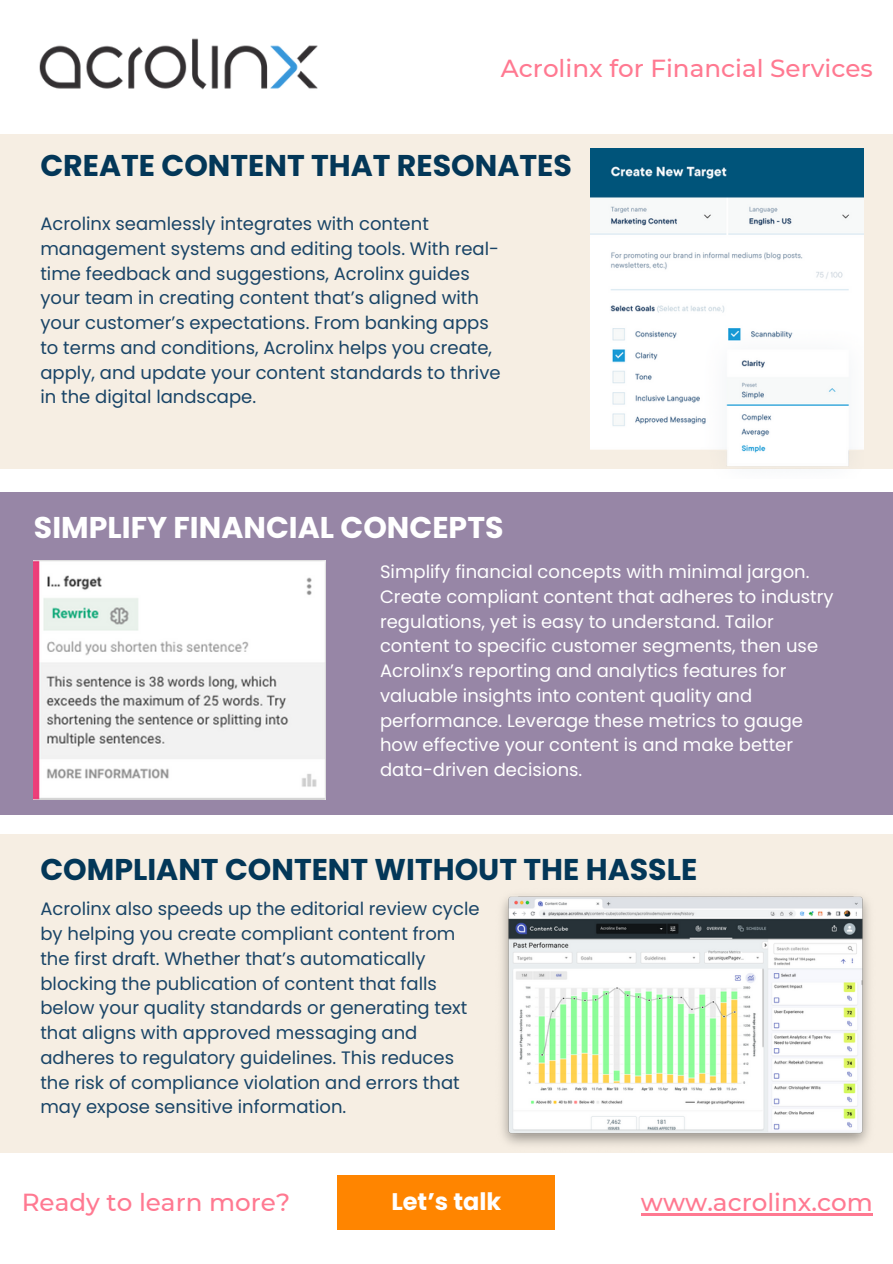
<style>
.page{position:relative;width:893px;height:1264px;background:#fff}
.page>*{position:absolute;margin:0;border:0;box-sizing:border-box;transform-origin:0 0}
.t1{font:700 30px "Poppins";color:#033758}
.t2{font:700 30px "Poppins";color:#fff}
.t3{font:500 24.6px "Montserrat";color:#ff7991}
.t4{font:700 24px "Poppins";color:#fff}
.t5{font:18px/24.8px "Poppins";color:#194467}
.t6{font:18px/24.8px "Poppins";color:#fff}
</style>
<div class="page">
<div style="left:0;top:134px;width:892px;height:335px;background:#f6eee3"></div>
<img style="left:39px;top:38px;width:279px;height:52px">
<div style="left:0;top:492px;width:892px;height:322px;background:#9786a6"></div>
<div style="left:0;top:834px;width:892px;height:318px;background:#f6eee3"></div>
<img style="left:34px;top:560px;width:291px;height:239px">
<img style="left:502px;top:896px;width:367px;height:249px">
<img style="left:590px;top:148px;width:273px;height:318px">
<hr style="left:641px;top:1212px;width:231px;height:3px;background:#ff7991">
<div style="left:337px;top:1175px;width:218px;height:54px;background:#ff8500"></div>
<p class="t3" style="left:501px;top:53px;width:373px">Acrolinx for Financial Services</p>
<p class="t1" style="left:40px;top:144px;width:533px">CREATE CONTENT THAT RESONATES</p>
<p class="t5" style="left:40px;top:211px;width:461px">Acrolinx seamlessly integrates with content management systems and editing tools. With real&shy;time feedback and suggestions, Acrolinx guides your team in creating content that’s aligned with your customer’s expectations. From banking apps to terms and conditions, Acrolinx helps you create, apply, and update your content standards to thrive in the digital landscape.</p>
<p class="t2" style="left:34px;top:506px;width:471px">SIMPLIFY FINANCIAL CONCEPTS</p>
<p class="t6" style="left:380px;top:559px;width:455px">Simplify financial concepts with minimal jargon.<br>Create compliant content that adheres to industry regulations, yet is easy to understand. Tailor content to specific customer segments, then use Acrolinx’s reporting and analytics features for valuable insights into content quality and performance. Leverage these metrics to gauge how effective your content is and make better data-driven decisions.</p>
<p class="t1" style="left:40px;top:848px;width:658px">COMPLIANT CONTENT WITHOUT THE HASSLE</p>
<p class="t5" style="left:40px;top:896px;width:440px">Acrolinx also speeds up the editorial review cycle by helping you create compliant content from the first draft. Whether that’s automatically blocking the publication of content that falls below your quality standards or generating text that aligns with approved messaging and adheres to regulatory guidelines. This reduces the risk of compliance violation and errors that may expose sensitive information.</p>
<p class="t3" style="left:22px;top:1186px;width:270px">Ready to learn more?</p>
<p class="t4" style="left:391px;top:1184px;width:111px">Let’s talk</p>
<p class="t3" style="left:641px;top:1186px;width:233px">www.acrolinx.com</p>
</div>
